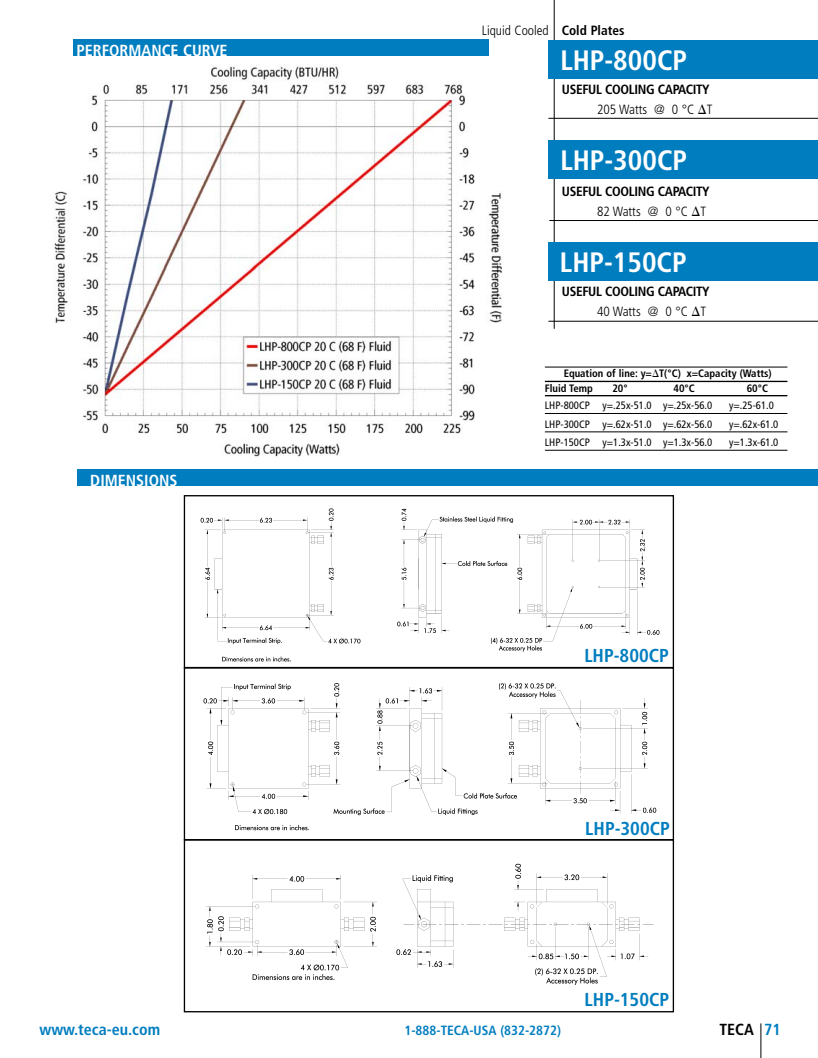
<style>
.page{position:relative;width:818px;height:1058px;background:#fff}
.page>*{position:absolute;margin:0;border:0;box-sizing:border-box;transform-origin:0 0}
.t1{font:700 condensed 28.05px "Frutiger";color:#fff}
.t2{font:700 condensed 18.75px "Frutiger";color:#007dbf}
.t3{font:700 condensed 16.05px "Frutiger";color:#fff}
.t4{font:700 condensed 16.05px "Frutiger";color:#007dbf}
.t5{font:700 condensed 16.05px "Frutiger";color:#000}
.t6{font:700 condensed 13.35px/20px "Frutiger";letter-spacing:-.025em;color:#000;text-align:right}
.t7{font:700 condensed 13.35px "Frutiger";color:#007dbf}
.t8{font:300 condensed 13.35px "Frutiger";color:#000}
.t9{font:condensed 10.65px "Frutiger";color:#000}
.t10{font:700 condensed 10.65px/15.3px "Frutiger";color:#000}
.s1{font-weight:700}
.s2{font-weight:300}
.s3{font-family:"Mathematical Pi One";font-weight:400;font-stretch:normal}
.s4{color:#007dbf}
</style>
<div class="page">
<img style="left:54px;top:65px;width:448px;height:392px">
<div style="left:73px;top:39px;width:416px;height:17px;background:#007dbf"></div>
<hr style="left:760px;top:1022px;width:1px;height:35px;background:#000">
<img style="left:206px;top:863px;width:448px;height:122px">
<div style="left:77px;top:468px;width:741px;height:17px;background:#007dbf"></div>
<hr style="left:545px;top:366px;width:242px;height:1px;background:#000">
<hr style="left:545px;top:380px;width:242px;height:2px;background:#000">
<hr style="left:545px;top:395px;width:242px;height:1px;background:#000">
<hr style="left:545px;top:413px;width:242px;height:1px;background:#000">
<hr style="left:545px;top:431px;width:242px;height:1px;background:#000">
<hr style="left:545px;top:450px;width:242px;height:1px;background:#000">
<img style="left:203px;top:683px;width:454px;height:148px">
<div style="left:184px;top:667px;width:490px;height:173px;border:1px solid #000"></div>
<img style="left:200px;top:508px;width:460px;height:154px">
<div style="left:184px;top:495px;width:490px;height:173px;border:1px solid #000"></div>
<hr style="left:554px;top:0;width:1px;height:328px;background:#000">
<div style="left:548px;top:40px;width:270px;height:39px;background:#007dbf"></div>
<hr style="left:548px;top:118px;width:270px;height:1px;background:#000">
<div style="left:548px;top:140px;width:270px;height:38px;background:#007dbf"></div>
<div style="left:548px;top:242px;width:270px;height:39px;background:#007dbf"></div>
<hr style="left:549px;top:220px;width:269px;height:1px;background:#000">
<hr style="left:548px;top:321px;width:270px;height:1px;background:#000">
<h3 class="t3" style="left:77px;top:44px;width:153px">PERFORMANCE CURVE</h3>
<h3 class="t3" style="left:90px;top:473px;width:89px">DIMENSIONS</h3>
<p class="t8" style="left:482px;top:25px;width:144px">Liquid Cooled <span class="s1">Cold Plates</span></p>
<h1 class="t1" style="left:560px;top:49px;width:128px">LHP-800CP</h1>
<p class="t6" style="left:562px;top:81px;width:152px">USEFUL COOLING CAPACITY<br><span class="s2">205 Watts @ 0 °C</span> <span class="s3">-</span><span class="s2">T</span></p>
<h1 class="t1" style="left:560px;top:149px;width:128px">LHP-300CP</h1>
<p class="t6" style="left:562px;top:182px;width:149px">USEFUL COOLING CAPACITY<br><span class="s2">82 Watts @ 0 °C</span> <span class="s3">-</span><span class="s2">T</span></p>
<h1 class="t1" style="left:560px;top:251px;width:128px">LHP-150CP</h1>
<p class="t6" style="left:562px;top:282px;width:149px">USEFUL COOLING CAPACITY<br><span class="s2">40 Watts @ 0 °C</span> <span class="s3">-</span><span class="s2">T</span></p>
<p class="t10" style="left:545px;top:366px;width:228px;text-indent:19px">Equation of line: y=<span class="s3">-</span>T(°C) x=Capacity (Watts)<br>Fluid Temp</p>
<p class="t10" style="left:612px;top:381px;width:17px">20°</p>
<p class="t10" style="left:673px;top:381px;width:23px">40°C</p>
<p class="t10" style="left:747px;top:381px;width:23px">60°C</p>
<p class="t9" style="left:545px;top:401px;width:169px">LHP-800CP y=.25x-51.0 y=.25x-56.0</p>
<p class="t9" style="left:729px;top:401px;width:46px">y=.25-61.0</p>
<p class="t9" style="left:545px;top:419px;width:169px">LHP-300CP y=.62x-51.0 y=.62x-56.0</p>
<p class="t9" style="left:729px;top:419px;width:51px">y=.62x-61.0</p>
<p class="t9" style="left:545px;top:438px;width:169px">LHP-150CP y=1.3x-51.0 y=1.3x-56.0</p>
<p class="t9" style="left:729px;top:438px;width:51px">y=1.3x-61.0</p>
<h2 class="t2" style="left:584px;top:647px;width:86px">LHP-800CP</h2>
<h2 class="t2" style="left:585px;top:820px;width:86px">LHP-300CP</h2>
<h2 class="t2" style="left:585px;top:991px;width:86px">LHP-150CP</h2>
<h3 class="t4" style="left:40px;top:1022px;width:122px">www.teca-eu.com</h3>
<p class="t7" style="left:404px;top:1024px;width:158px">1-888-TECA-USA (832-2872)</p>
<h3 class="t5" style="left:719px;top:1022px;width:63px">TECA <span class="s4">71</span></h3>
</div>
